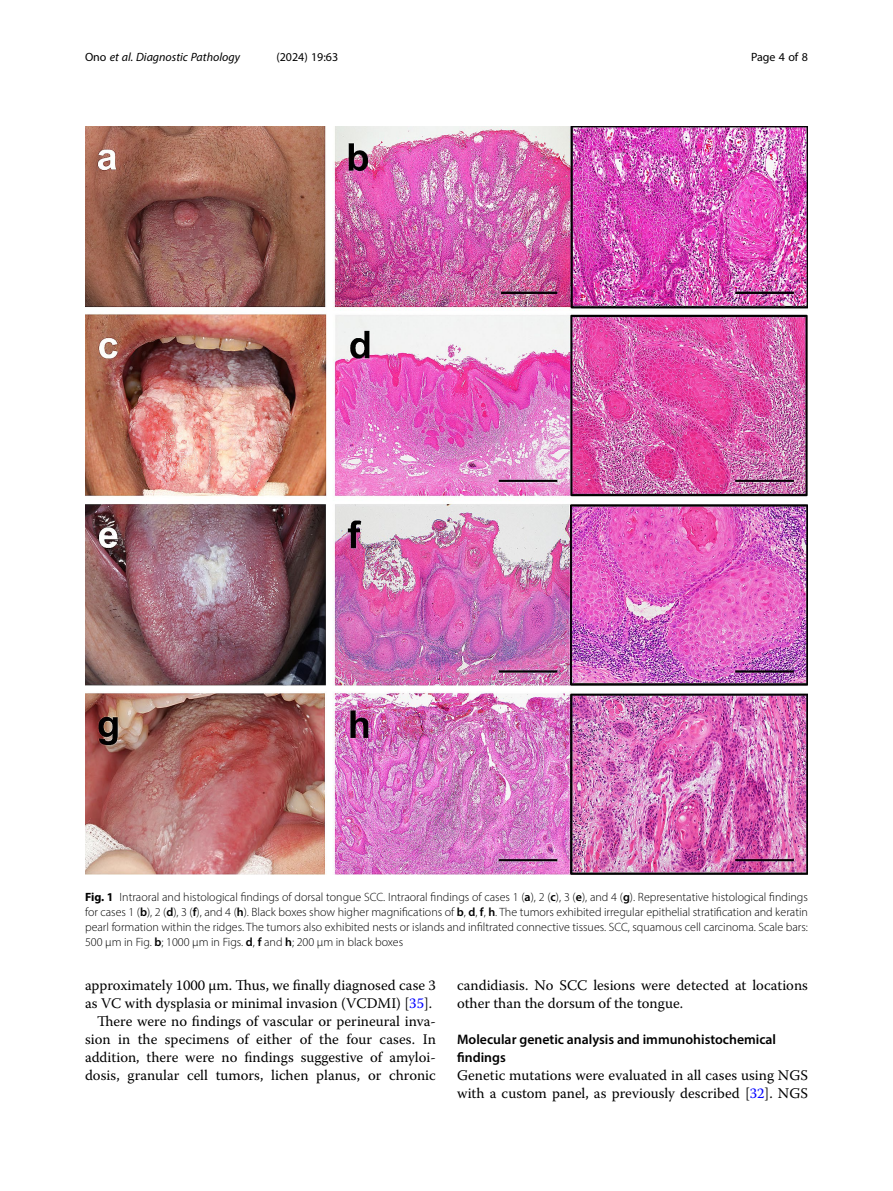
<style>
.page{position:relative;width:893px;height:1191px;background:#fff}
.page>*{position:absolute;margin:0;border:0;box-sizing:border-box;transform-origin:0 0}
.Body_Text_Indent{font:14.7px/18px "Warnock Pro";color:#000;text-align:justify}
.Body_Text{font:14.7px/18px "Warnock Pro";color:#000}
.Head_2{font:600 13.8px/18px "Myriad Pro";color:#000}
.Figure_Caption{font:300 12px/15px "Myriad Pro";color:#000;text-align:justify}
.t1{font:italic 12px "Myriad Pro";color:#000}
.t2{font:12px "Myriad Pro";color:#000}
.s1{font-style:normal}
.s2{font-weight:700}
.s3{font-weight:600}
.s4{color:#00f}
</style>
<div class="page">
<img style="left:85px;top:126px;width:723px;height:748px">
<p class="t1" style="left:85px;top:50px;width:156px"><span class="s1">Ono</span> et al. Diagnostic Pathology</p>
<p class="t2" style="left:276px;top:50px;width:63px">(2024) 19:63</p>
<p class="t2" style="left:751px;top:50px;width:58px">Page 4 of 8</p>
<p class="Figure_Caption" style="left:85px;top:889px;width:724px"><span class="s2">Fig. 1</span> Intraoral and histological findings of dorsal tongue SCC. Intraoral findings of cases 1 (<span class="s3">a</span>), 2 (<span class="s3">c</span>), 3 (<span class="s3">e</span>), and 4 (<span class="s3">g</span>). Representative histological findings for cases 1 (<span class="s3">b</span>), 2 (<span class="s3">d</span>), 3 (<span class="s3">f</span>), and 4 (<span class="s3">h</span>). Black boxes show higher magnifications of <span class="s3">b</span>, <span class="s3">d</span>, <span class="s3">f</span>, <span class="s3">h</span>. The tumors exhibited irregular epithelial stratification and keratin pearl formation within the ridges. The tumors also exhibited nests or islands and infiltrated connective tissues. SCC, squamous cell carcinoma. Scale bars:<br>500 μm in Fig. <span class="s3">b</span>; 1000 μm in Figs. <span class="s3">d</span>, <span class="s3">f</span> and <span class="s3">h</span>; 200 μm in black boxes</p>
<p class="Body_Text" style="left:85px;top:976px;width:352px">approximately 1000 μm. Thus, we finally diagnosed case 3 as VC with dysplasia or minimal invasion (VCDMI) [<span class="s4">35</span>].</p>
<p class="Body_Text_Indent" style="left:85px;top:1012px;width:352px;text-indent:12px">There were no findings of vascular or perineural inva&shy;sion in the specimens of either of the four cases. In addition, there were no findings suggestive of amyloi&shy;dosis, granular cell tumors, lichen planus, or chronic</p>
<p class="Body_Text_Indent" style="left:457px;top:976px;width:352px">candidiasis. No SCC lesions were detected at locations other than the dorsum of the tongue.</p>
<p class="Head_2" style="left:457px;top:1030px;width:321px">Molecular genetic analysis and immunohistochemical findings</p>
<p class="Body_Text" style="left:457px;top:1066px;width:352px">Genetic mutations were evaluated in all cases using NGS with a custom panel, as previously described [<span class="s4">32</span>]. NGS</p>
</div>
